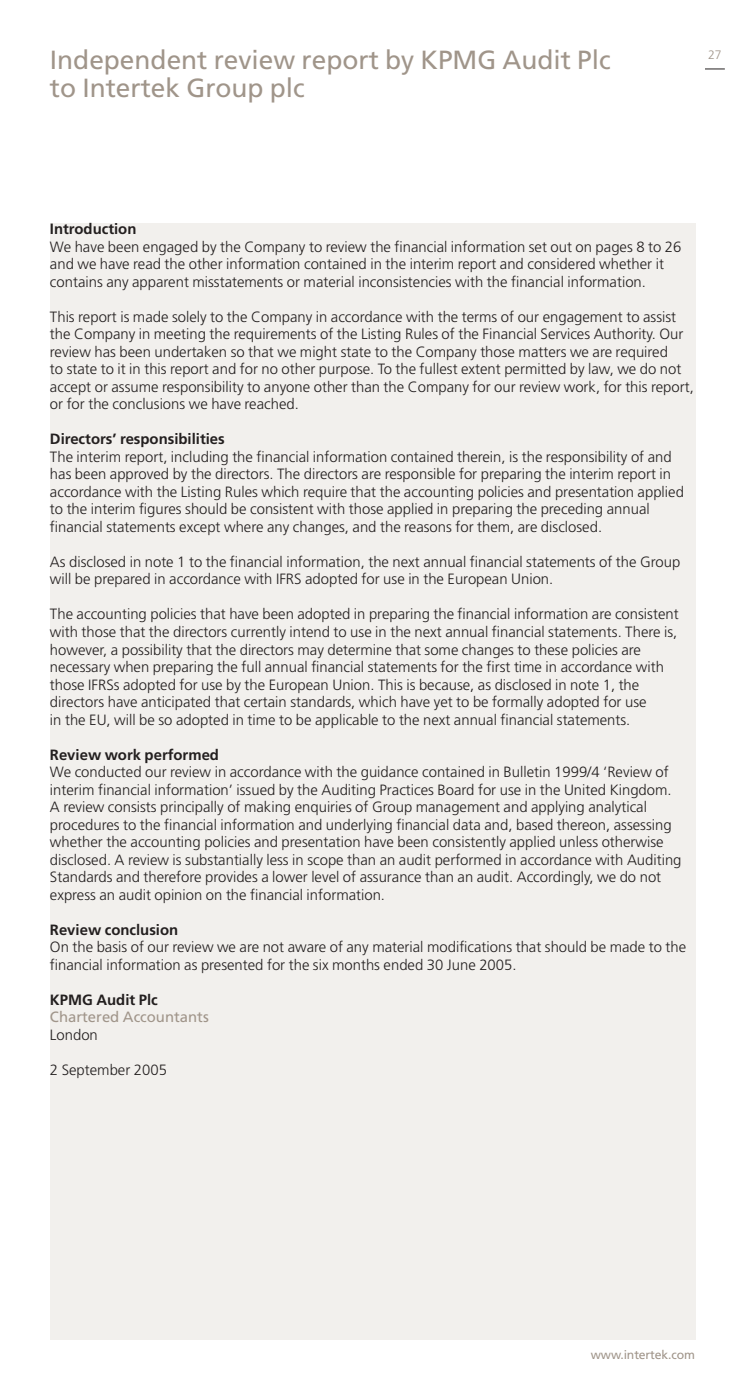
<style>
.page{position:relative;width:744px;height:1388px;background:#fff}
.page>*{position:absolute;margin:0;border:0;box-sizing:border-box;transform-origin:0 0}
.t1{font:26.25px/28px "Frutiger";color:#a0958a}
.t2{font:300 14.88px/17.5px "Frutiger";color:#231f1f}
.t3{font:700 14.88px "Frutiger";color:#231f1f}
.t4{font:14.88px "Frutiger";color:#a0958a}
.t5{font:12.25px "Frutiger";letter-spacing:-.01em;color:#a0958a}
.t6{font:300 12.25px "Frutiger";color:#a0958a}
</style>
<div class="page">
<div style="left:50px;top:223px;width:645px;height:1116px;background:#f2f0ed"></div>
<svg style="left:705px;top:69px;width:20px;height:1px"></svg>
<h1 class="t1" style="left:50px;top:48px;width:562px">Independent review report by KPMG Audit Plc to Intertek Group plc</h1>
<p class="t6" style="left:708px;top:50px;width:15px">27</p>
<p class="t3" style="left:50px;top:223px;width:88px">Introduction</p>
<p class="t2" style="left:50px;top:239px;width:633px">We have been engaged by the Company to review the financial information set out on pages 8 to 26 and we have read the other information contained in the interim report and considered whether it contains any apparent misstatements or material inconsistencies with the financial information.</p>
<p class="t2" style="left:50px;top:309px;width:645px">This report is made solely to the Company in accordance with the terms of our engagement to assist the Company in meeting the requirements of the Listing Rules of the Financial Services Authority. Our review has been undertaken so that we might state to the Company those matters we are required<br>to state to it in this report and for no other purpose. To the fullest extent permitted by law, we do not accept or assume responsibility to anyone other than the Company for our review work, for this report, or for the conclusions we have reached.</p>
<p class="t3" style="left:50px;top:433px;width:176px">Directors’ responsibilities</p>
<p class="t2" style="left:50px;top:449px;width:635px">The interim report, including the financial information contained therein, is the responsibility of and has been approved by the directors. The directors are responsible for preparing the interim report in accordance with the Listing Rules which require that the accounting policies and presentation applied to the interim figures should be consistent with those applied in preparing the preceding annual financial statements except where any changes, and the reasons for them, are disclosed.</p>
<p class="t2" style="left:50px;top:554px;width:632px">As disclosed in note 1 to the financial information, the next annual financial statements of the Group will be prepared in accordance with IFRS adopted for use in the European Union.</p>
<p class="t2" style="left:50px;top:607px;width:630px">The accounting policies that have been adopted in preparing the financial information are consistent with those that the directors currently intend to use in the next annual financial statements. There is, however, a possibility that the directors may determine that some changes to these policies are necessary when preparing the full annual financial statements for the first time in accordance with those IFRSs adopted for use by the European Union. This is because, as disclosed in note 1, the directors have anticipated that certain standards, which have yet to be formally adopted for use<br>in the EU, will be so adopted in time to be applicable to the next annual financial statements.</p>
<p class="t3" style="left:50px;top:748px;width:171px">Review work performed</p>
<p class="t2" style="left:50px;top:764px;width:633px">We conducted our review in accordance with the guidance contained in Bulletin 1999/4 ‘Review of interim financial information’ issued by the Auditing Practices Board for use in the United Kingdom.<br>A review consists principally of making enquiries of Group management and applying analytical procedures to the financial information and underlying financial data and, based thereon, assessing whether the accounting policies and presentation have been consistently applied unless otherwise disclosed. A review is substantially less in scope than an audit performed in accordance with Auditing Standards and therefore provides a lower level of assurance than an audit. Accordingly, we do not express an audit opinion on the financial information.</p>
<p class="t3" style="left:50px;top:923px;width:130px">Review conclusion</p>
<p class="t2" style="left:50px;top:939px;width:638px">On the basis of our review we are not aware of any material modifications that should be made to the financial information as presented for the six months ended 30 June 2005.</p>
<p class="t3" style="left:50px;top:993px;width:109px">KPMG Audit Plc</p>
<p class="t4" style="left:50px;top:1011px;width:160px">Chartered Accountants</p>
<p class="t2" style="left:50px;top:1027px;width:49px">London</p>
<p class="t2" style="left:50px;top:1062px;width:118px">2 September 2005</p>
<p class="t5" style="left:591px;top:1349px;width:106px">www.intertek.com</p>
</div>
